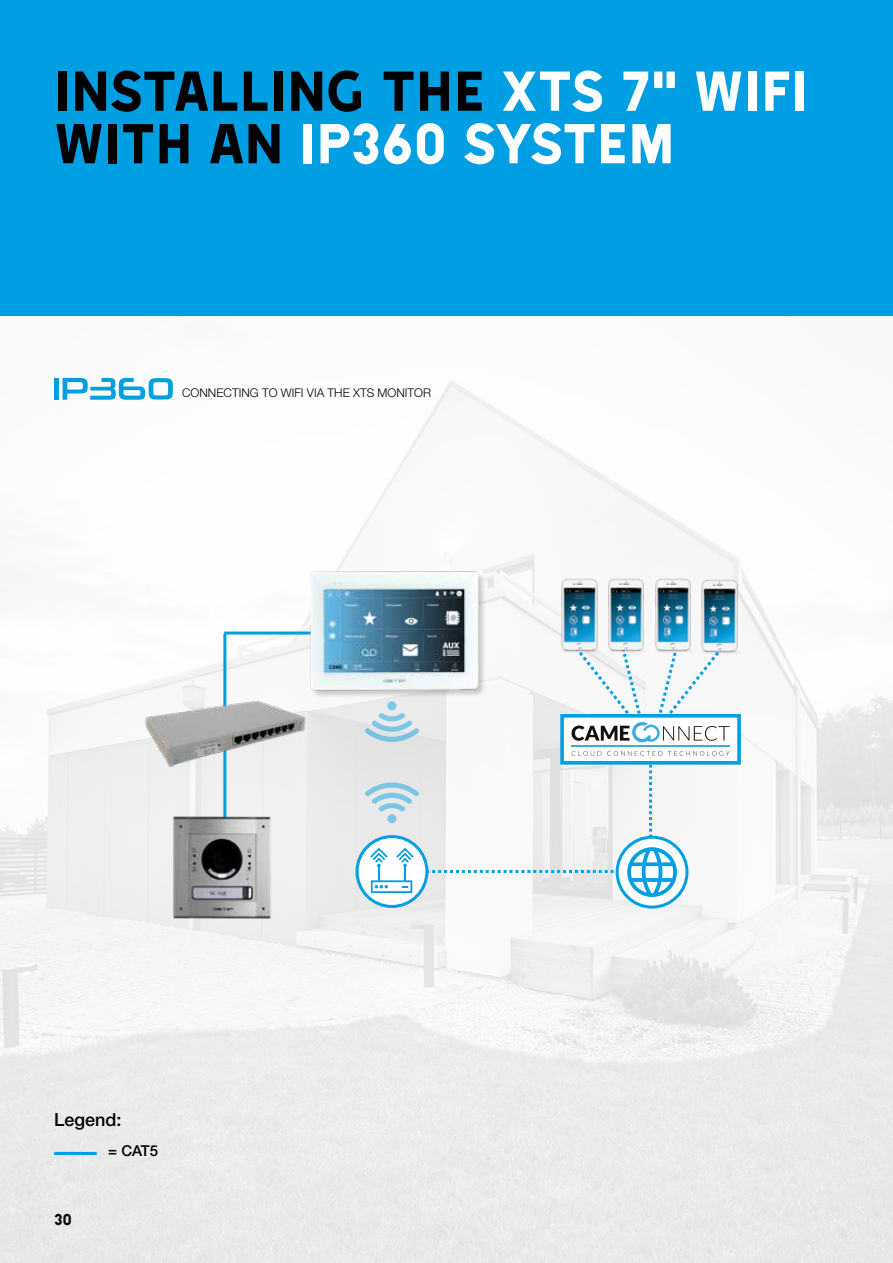
<style>
.page{position:relative;width:893px;height:1263px;background:#fff}
.page>*{position:absolute;margin:0;border:0;box-sizing:border-box;transform-origin:0 0}
.t1{font:64.5px/52.5px "Came Type";letter-spacing:-.01em;color:#fff}
.t2{font:500 18px "Helvetica Neue LT Pro";color:#000}
.t3{font:18px "Came Type";color:#000}
.t4{font:500 15px "Helvetica Neue LT Pro";color:#000}
.t5{font:300 12px "Helvetica Neue LT Std";color:#000}
.s1{color:#000}
</style>
<div class="page">
<img style="left:0;top:315px;width:893px;height:948px">
<div style="left:0;top:0;width:893px;height:315px;background:#009fe3"></div>
<hr style="left:54px;top:1152px;width:43px;height:3px;background:#009fe3">
<hr style="left:223px;top:634px;width:3px;height:187px;background:#009fe3">
<hr style="left:224px;top:631px;width:109px;height:3px;background:#009fe3">
<div style="left:310px;top:572px;width:176px;height:127px;background:#f1f1f1"></div>
<img style="left:298px;top:567px;width:188px;height:129px">
<div style="left:560px;top:714px;width:181px;height:51px;background:#fff;border:4px solid #009fe3"></div>
<svg style="left:572px;top:751px;width:29px;height:5px"></svg>
<svg style="left:607px;top:751px;width:55px;height:5px"></svg>
<svg style="left:668px;top:751px;width:61px;height:5px"></svg>
<hr style="left:571px;top:745px;width:159px;height:2px;background:#3bace2">
<svg style="left:568px;top:638px;width:162px;height:105px"></svg>
<img style="left:556px;top:576px;width:92px;height:79px">
<img style="left:650px;top:576px;width:92px;height:79px">
<svg style="left:428px;top:870px;width:186px;height:3px"></svg>
<svg style="left:649px;top:765px;width:3px;height:71px"></svg>
<svg style="left:617px;top:837px;width:70px;height:70px"></svg>
<div style="left:616px;top:836px;width:72px;height:72px;border:3px solid #009fe3;border-radius:50%"></div>
<svg style="left:627px;top:847px;width:50px;height:50px"></svg>
<svg style="left:365px;top:713px;width:54px;height:29px;background:#bad8e5"></svg>
<svg style="left:387px;top:701px;width:9px;height:9px"></svg>
<svg style="left:365px;top:782px;width:54px;height:30px;background:#bcdae6"></svg>
<div style="left:387px;top:814px;width:9px;height:9px;background:#7cc6e6;border-radius:50%"></div>
<svg style="left:357px;top:836px;width:70px;height:70px"></svg>
<div style="left:355px;top:835px;width:73px;height:73px;border:3px solid #009fe3;border-radius:50%"></div>
<svg style="left:370px;top:848px;width:44px;height:45px"></svg>
<div style="left:54px;top:378px;width:5px;height:22px;background:#009fe3"></div>
<svg style="left:63px;top:378px;width:110px;height:22px"></svg>
<img style="left:139px;top:696px;width:171px;height:77px">
<img style="left:162px;top:803px;width:126px;height:129px">
<p class="t1" style="left:54px;top:64px;width:755px"><span class="s1">INSTALLING THE</span> XTS 7” WIFI<br><span class="s1">WITH AN</span> IP360 SYSTEM</p>
<p class="t5" style="left:182px;top:385px;width:250px">CONNECTING TO WIFI VIA THE XTS MONITOR</p>
<p class="t2" style="left:54px;top:1109px;width:69px">Legend:</p>
<p class="t4" style="left:108px;top:1141px;width:51px">= CAT5</p>
<p class="t3" style="left:54px;top:1210px;width:19px">30</p>
</div>
